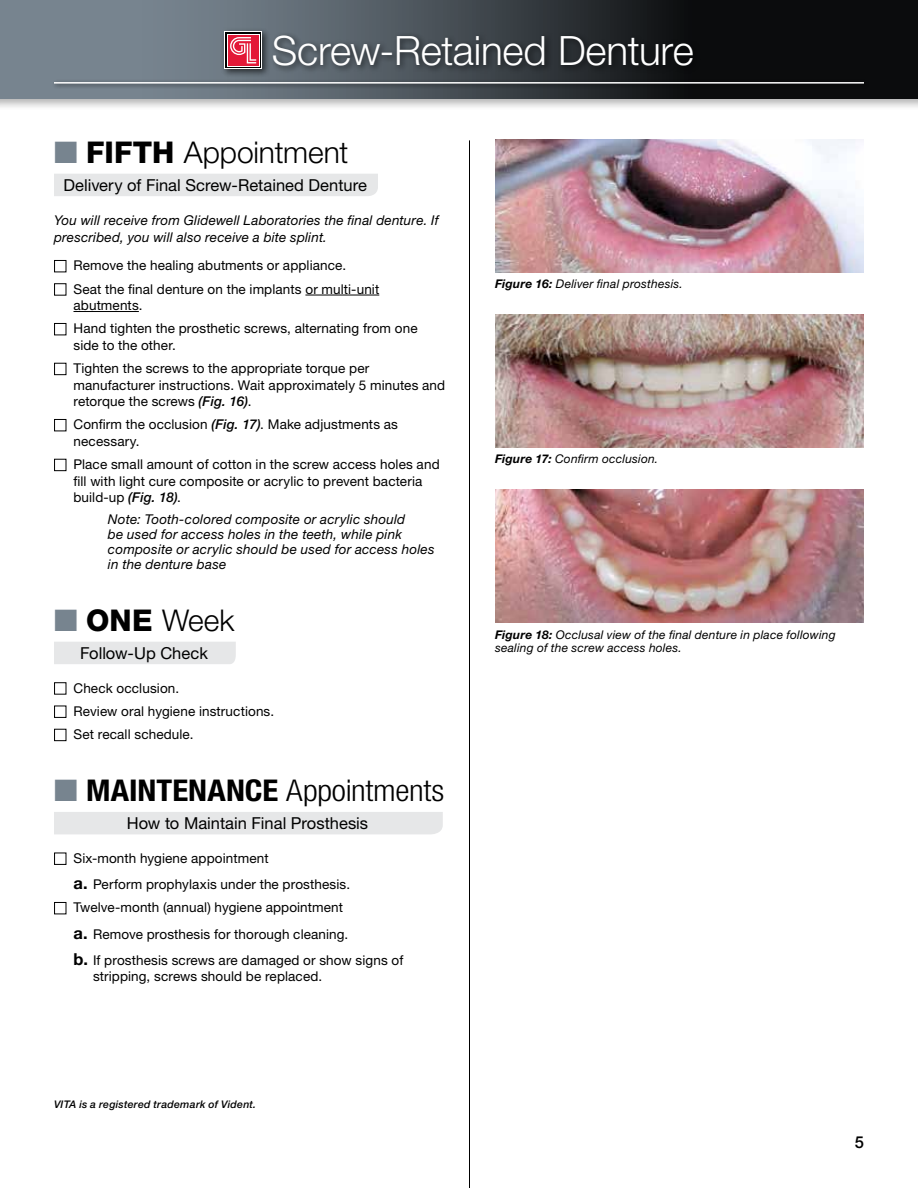
<style>
.page{position:relative;width:918px;height:1188px;background:#fff}
.page>*{position:absolute;margin:0;border:0;box-sizing:border-box;transform-origin:0 0}
.t1{font:300 40.5px "Helvetica Neue LT Std";letter-spacing:-.005em;color:#fff}
.t2{font:300 30px "Helvetica Neue LT Std";letter-spacing:-.005em;color:#000}
.t3{font:300 condensed 30px "Helvetica Neue LT Std";letter-spacing:-.01em;color:#000;scale:1.1 1}
.t4{font:16.5px "Helvetica Neue LT Std";color:#000}
.t5{font:500 16.5px "Helvetica Neue LT Std";color:#000}
.t6{font:13.5px/23.2px "Helvetica Neue LT Std";letter-spacing:.01em;color:#000}
.t7{font:italic 13.5px/15px "Helvetica Neue LT Std";letter-spacing:.015em;color:#000}
.t8{font:italic 12px/13.5px "Helvetica Neue LT Std";letter-spacing:.015em;color:#000}
.t9{font:italic 500 10.5px "Helvetica Neue LT Std";letter-spacing:.025em;color:#000}
.s1{color:#77848f}
.s2{font-weight:800}
.s3{font-weight:500;font-style:italic}
.s4{font-weight:700}
.s5{font-weight:700;font-size:16.5px}
</style>
<div class="page">
<div style="left:0;top:0;width:918px;height:111px;background:#000;opacity:.3"></div>
<svg style="left:0;top:0;width:918px;height:99px;background:#40474d"></svg>
<div style="left:51px;top:79px;width:819px;height:11px;background:#000;opacity:.7"></div>
<hr style="left:54px;top:82px;width:810px;height:2px;background:#fff">
<hr style="left:469px;top:140px;width:1px;height:1048px;background:#000">
<div style="left:270px;top:31px;width:431px;height:42px;background:#000;opacity:.6"></div>
<div style="left:220px;top:27px;width:51px;height:50px;background:#000;opacity:.6"></div>
<div style="left:224px;top:31px;width:38px;height:38px;background:#fff"></div>
<div style="left:225px;top:32px;width:36px;height:36px;background:linear-gradient(to right,#fff,#fff)"></div>
<div style="left:227px;top:34px;width:33px;height:32px;background:#e31837"></div>
<svg style="left:230px;top:37px;width:26px;height:26px"></svg>
<img style="left:495px;top:140px;width:369px;height:133px">
<img style="left:495px;top:315px;width:369px;height:133px">
<img style="left:495px;top:490px;width:369px;height:133px">
<hr style="left:305px;top:295px;width:74px;height:1px;background:#000">
<hr style="left:74px;top:311px;width:65px;height:1px;background:#000">
<div style="left:54px;top:174px;width:324px;height:22px;background:#e6e7e8"></div>
<div style="left:54px;top:260px;width:12px;height:12px;border:1px solid #000"></div>
<div style="left:54px;top:284px;width:12px;height:11px;border:1px solid #000"></div>
<div style="left:54px;top:323px;width:12px;height:12px;border:1px solid #000"></div>
<div style="left:54px;top:363px;width:12px;height:12px;border:1px solid #000"></div>
<div style="left:54px;top:419px;width:12px;height:12px;border:1px solid #000"></div>
<div style="left:54px;top:459px;width:12px;height:12px;border:1px solid #000"></div>
<div style="left:54px;top:642px;width:182px;height:22px;background:#e6e7e8"></div>
<div style="left:54px;top:683px;width:12px;height:11px;border:1px solid #000"></div>
<div style="left:54px;top:706px;width:12px;height:12px;border:1px solid #000"></div>
<div style="left:54px;top:729px;width:12px;height:12px;border:1px solid #000"></div>
<div style="left:54px;top:812px;width:389px;height:22px;background:#e6e7e8"></div>
<div style="left:54px;top:853px;width:12px;height:12px;border:1px solid #000"></div>
<div style="left:54px;top:902px;width:12px;height:12px;border:1px solid #000"></div>
<h1 class="t1" style="left:272px;top:25px;width:423px">Screw-Retained Denture</h1>
<h2 class="t2" style="left:54px;top:134px;width:296px"><span class="s1">■</span> <span class="s2">FIFTH</span> Appointment</h2>
<p class="t4" style="left:64px;top:175px;width:305px">Delivery of Final Screw-Retained Denture</p>
<p class="t7" style="left:54px;top:211px;width:386px;line-height:17.2px">You will receive from Glidewell Laboratories the final denture. If prescribed, you will also receive a bite splint.</p>
<p class="t6" style="left:74px;top:254px;width:307px">Remove the healing abutments or appliance.<br>Seat the final denture on the implants or multi-unit</p>
<p class="t6" style="left:74px;top:294px;width:346px">abutments.<br>Hand tighten the prosthetic screws, alternating from one</p>
<p class="t6" style="left:74px;top:333px;width:297px">side to the other.<br>Tighten the screws to the appropriate torque per</p>
<p class="t6" style="left:74px;top:376px;width:373px;line-height:16.5px">manufacturer instructions. Wait approximately 5 minutes and retorque the screws <span class="s3">(Fig. 16)</span>.</p>
<p class="t6" style="left:74px;top:416px;width:326px;line-height:16.5px">Confirm the occlusion <span class="s3">(Fig. 17)</span>. Make adjustments as necessary.</p>
<p class="t6" style="left:74px;top:456px;width:368px;line-height:16.5px">Place small amount of cotton in the screw access holes and fill with light cure composite or acrylic to prevent bacteria build-up <span class="s3">(Fig. 18)</span>.</p>
<p class="t7" style="left:108px;top:511px;width:328px">Note: Tooth-colored composite or acrylic should<br>be used for access holes in the teeth, while pink composite or acrylic should be used for access holes in the denture base</p>
<h2 class="t2" style="left:54px;top:602px;width:182px"><span class="s1">■</span> <span class="s2">ONE</span> Week</h2>
<p class="t4" style="left:80px;top:643px;width:129px">Follow-Up Check</p>
<p class="t6" style="left:74px;top:676px;width:202px">Check occlusion.<br>Review oral hygiene instructions.<br>Set recall schedule.</p>
<h2 class="t3" style="left:54px;top:774px;width:356px"><span class="s1">■</span> <span class="s4">MAINTENANCE</span> Appointments</h2>
<p class="t4" style="left:127px;top:813px;width:243px">How to Maintain Final Prosthesis</p>
<p class="t6" style="left:74px;top:845px;width:278px;line-height:26.2px">Six-month hygiene appointment<br><span class="s5">a.</span> Perform prophylaxis under the prosthesis.</p>
<p class="t6" style="left:74px;top:894px;width:331px;line-height:26.2px">Twelve-month (annual) hygiene appointment<br><span class="s5">a.</span> Remove prosthesis for thorough cleaning.<br><span class="s5">b.</span> If prosthesis screws are damaged or show signs of</p>
<p class="t6" style="left:93px;top:965px;width:231px">stripping, screws should be replaced.</p>
<p class="t8" style="left:495px;top:277px;width:189px"><span class="s4">Figure 16:</span> Deliver final prosthesis.</p>
<p class="t8" style="left:495px;top:452px;width:165px"><span class="s4">Figure 17:</span> Confirm occlusion.</p>
<p class="t8" style="left:495px;top:627px;width:342px"><span class="s4">Figure 18:</span> Occlusal view of the final denture in place following sealing of the screw access holes.</p>
<p class="t9" style="left:54px;top:1098px;width:204px">VITA is a registered trademark of Vident.</p>
<p class="t5" style="left:855px;top:1132px;width:11px">5</p>
</div>
